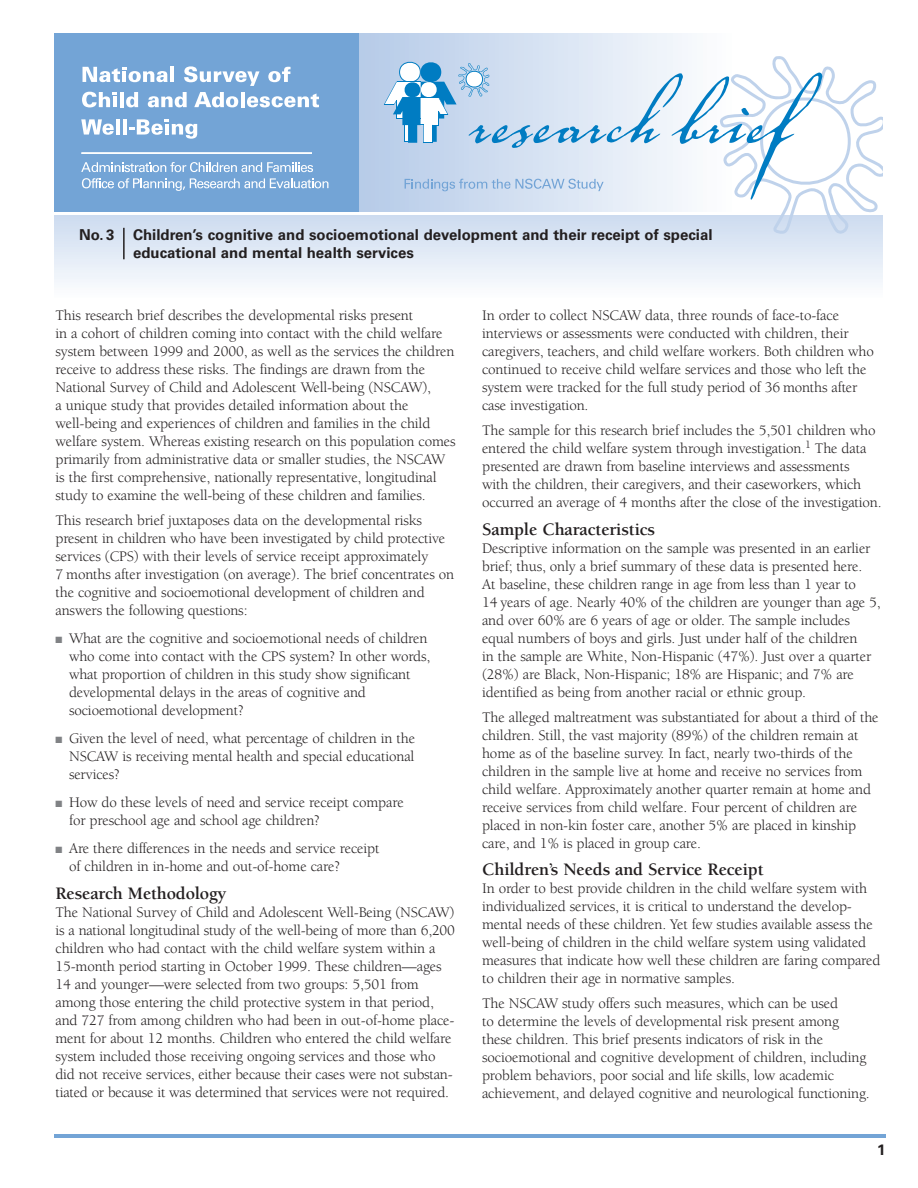
<style>
.page{position:relative;width:918px;height:1188px;background:#fff}
.page>*{position:absolute;margin:0;border:0;box-sizing:border-box;transform-origin:0 0}
.t1{font:700 18px "Berkeley";letter-spacing:-.01em;color:#231f20}
.t2{font:15px/18px "Berkeley";letter-spacing:-.01em;color:#231f20}
.t3{font:700 15px "Univers";color:#231f20}
.s1{color:#808285}
</style>
<div class="page">
<div style="left:54px;top:215px;width:829px;height:84px;background:linear-gradient(to bottom,#ccdbef,#fdfefe)"></div>
<hr style="left:54px;top:1135px;width:832px;height:3px;background:#73a4d6">
<hr style="left:123px;top:228px;width:2px;height:31px;background:#231f20">
<div style="left:358px;top:33px;width:377px;height:178px;background:linear-gradient(to right,#b4cae8,#fdfefe)"></div>
<div style="left:54px;top:33px;width:304px;height:178px;background:#73a4d6"></div>
<svg style="left:83px;top:67px;width:85px;height:15px"></svg>
<hr style="left:170px;top:67px;width:4px;height:15px;background:#fff">
<svg style="left:184px;top:66px;width:76px;height:20px"></svg>
<svg style="left:268px;top:67px;width:23px;height:15px"></svg>
<svg style="left:82px;top:92px;width:35px;height:15px"></svg>
<hr style="left:120px;top:92px;width:4px;height:15px;background:#fff">
<svg style="left:126px;top:92px;width:12px;height:15px"></svg>
<svg style="left:148px;top:92px;width:39px;height:15px"></svg>
<svg style="left:194px;top:92px;width:44px;height:15px"></svg>
<hr style="left:241px;top:92px;width:4px;height:15px;background:#fff">
<svg style="left:247px;top:94px;width:72px;height:13px"></svg>
<svg style="left:81px;top:119px;width:33px;height:16px"></svg>
<hr style="left:116px;top:119px;width:4px;height:16px;background:#fff">
<hr style="left:123px;top:119px;width:4px;height:16px;background:#fff">
<svg style="left:129px;top:119px;width:68px;height:20px"></svg>
<svg style="left:81px;top:162px;width:232px;height:10px"></svg>
<svg style="left:82px;top:178px;width:246px;height:13px"></svg>
<svg style="left:384px;top:55px;width:499px;height:179px"></svg>
<hr style="left:81px;top:152px;width:231px;height:2px;background:#fff">
<p class="t3" style="left:79px;top:229px;width:635px">No. 3 Children’s cognitive and socioemotional development and their receipt of special</p>
<h5 class="t3" style="left:133px;top:247px;width:282px">educational and mental health services</h5>
<p class="t2" style="left:56px;top:308px;width:402px">This research brief describes the developmental risks present<br>in a cohort of children coming into contact with the child welfare system between 1999 and 2000, as well as the services the children receive to address these risks. The findings are drawn from the National Survey of Child and Adolescent Well-being (NSCAW),<br>a unique study that provides detailed information about the well-being and experiences of children and families in the child welfare system. Whereas existing research on this population comes primarily from administrative data or smaller studies, the NSCAW is the first comprehensive, nationally representative, longitudinal study to examine the well-being of these children and families.</p>
<p class="t2" style="left:56px;top:513px;width:400px">This research brief juxtaposes data on the developmental risks present in children who have been investigated by child protective services (CPS) with their levels of service receipt approximately<br>7 months after investigation (on average). The brief concentrates on the cognitive and socioemotional development of children and answers the following questions:</p>
<p class="t2" style="left:69px;top:631px;width:363px;text-indent:-14px"><span class="s1">■</span> What are the cognitive and socioemotional needs of children who come into contact with the CPS system? In other words, what proportion of children in this study show significant developmental delays in the areas of cognitive and socioemotional development?</p>
<p class="t2" style="left:69px;top:731px;width:348px;text-align:justify;text-indent:-14px"><span class="s1">■</span> Given the level of need, what percentage of children in the NSCAW is receiving mental health and special educational services?</p>
<p class="t2" style="left:69px;top:795px;width:336px;text-indent:-14px"><span class="s1">■</span> How do these levels of need and service receipt compare for preschool age and school age children?</p>
<p class="t2" style="left:69px;top:841px;width:312px;text-indent:-14px"><span class="s1">■</span> Are there differences in the needs and service receipt of children in in-home and out-of-home care?</p>
<h4 class="t1" style="left:56px;top:886px;width:173px">Research Methodology</h4>
<p class="t2" style="left:56px;top:905px;width:401px">The National Survey of Child and Adolescent Well-Being (NSCAW) is a national longitudinal study of the well-being of more than 6,200 children who had contact with the child welfare system within a 15-month period starting in October 1999. These children—ages 14 and younger—were selected from two groups: 5,501 from among those entering the child protective system in that period, and 727 from among children who had been in out-of-home place&shy;ment for about 12 months. Children who entered the child welfare system included those receiving ongoing services and those who did not receive services, either because their cases were not substan&shy;tiated or because it was determined that services were not required.</p>
<p class="t2" style="left:482px;top:308px;width:393px">In order to collect NSCAW data, three rounds of face-to-face interviews or assessments were conducted with children, their caregivers, teachers, and child welfare workers. Both children who continued to receive child welfare services and those who left the system were tracked for the full study period of 36 months after case investigation.</p>
<p class="t2" style="left:482px;top:423px;width:401px">The sample for this research brief includes the 5,501 children who entered the child welfare system through investigation.<sup>1</sup> The data presented are drawn from baseline interviews and assessments<br>with the children, their caregivers, and their caseworkers, which occurred an average of 4 months after the close of the investigation.</p>
<h4 class="t1" style="left:482px;top:522px;width:175px">Sample Characteristics</h4>
<p class="t2" style="left:482px;top:541px;width:400px">Descriptive information on the sample was presented in an earlier brief; thus, only a brief summary of these data is presented here.<br>At baseline, these children range in age from less than 1 year to<br>14 years of age. Nearly 40% of the children are younger than age 5, and over 60% are 6 years of age or older. The sample includes equal numbers of boys and girls. Just under half of the children<br>in the sample are White, Non-Hispanic (47%). Just over a quarter (28%) are Black, Non-Hispanic; 18% are Hispanic; and 7% are identified as being from another racial or ethnic group.</p>
<p class="t2" style="left:482px;top:709px;width:398px">The alleged maltreatment was substantiated for about a third of the children. Still, the vast majority (89%) of the children remain at home as of the baseline survey. In fact, nearly two-thirds of the children in the sample live at home and receive no services from child welfare. Approximately another quarter remain at home and receive services from child welfare. Four percent of children are placed in non-kin foster care, another 5% are placed in kinship care, and 1% is placed in group care.</p>
<h4 class="t1" style="left:482px;top:863px;width:283px">Children’s Needs and Service Receipt</h4>
<p class="t2" style="left:482px;top:881px;width:400px">In order to best provide children in the child welfare system with individualized services, it is critical to understand the develop&shy;mental needs of these children. Yet few studies available assess the well-being of children in the child welfare system using validated measures that indicate how well these children are faring compared to children their age in normative samples.</p>
<p class="t2" style="left:482px;top:996px;width:389px">The NSCAW study offers such measures, which can be used<br>to determine the levels of developmental risk present among these children. This brief presents indicators of risk in the socioemotional and cognitive development of children, including problem behaviors, poor social and life skills, low academic achievement, and delayed cognitive and neurological functioning.</p>
<p class="t3" style="left:877px;top:1144px;width:10px">1</p>
</div>
